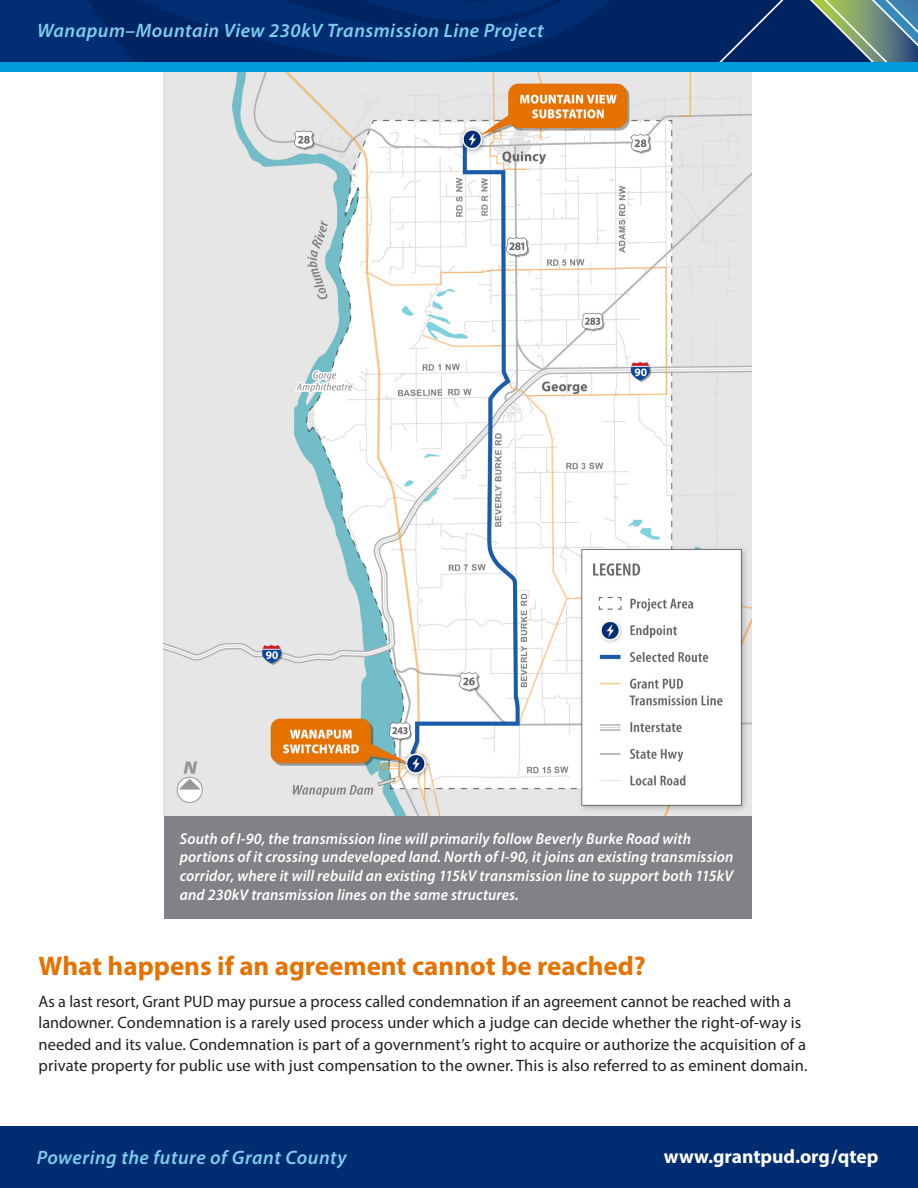
<style>
.page{position:relative;width:918px;height:1188px;background:#fff}
.page>*{position:absolute;margin:0;border:0;box-sizing:border-box;transform-origin:0 0}
.t1{font:700 27px "Myriad Pro";color:#e57200}
.t2{font:italic 600 19.5px "Myriad Pro";letter-spacing:.025em;color:#80ccec}
.t3{font:700 19.5px "Myriad Pro";color:#fff}
.t4{font:16.5px/21.3px "Myriad Pro";letter-spacing:.005em;color:#231f20}
.t5{font:italic 600 15.75px/18.8px "Myriad Pro";letter-spacing:.01em;color:#fff;scale:.96 1}
</style>
<div class="page">
<img style="left:0;top:0;width:918px;height:62px">
<div style="left:0;top:1127px;width:918px;height:61px;background:#002d72"></div>
<div style="left:164px;top:814px;width:588px;height:105px;background:#808285"></div>
<img style="left:164px;top:71px;width:588px;height:744px">
<div style="left:0;top:62px;width:918px;height:9px;background:#0099da"></div>
<p class="t2" style="left:37px;top:18px;width:508px">Wanapum–Mountain View 230kV Transmission Line Project</p>
<p class="t5" style="left:180px;top:828px;width:578px">South of I-90, the transmission line will primarily follow Beverly Burke Road with portions of it crossing undeveloped land. North of I-90, it joins an existing transmission corridor, where it will rebuild an existing 115kV transmission line to support both 115kV and 230kV transmission lines on the same structures.</p>
<p class="t1" style="left:39px;top:948px;width:609px">What happens if an agreement cannot be reached?</p>
<p class="t4" style="left:39px;top:991px;width:770px">As a last resort, Grant PUD may pursue a process called condemnation if an agreement cannot be reached with a landowner. Condemnation is a rarely used process under which a judge can decide whether the right-of-way is needed and its value. Condemnation is part of a government’s right to acquire or authorize the acquisition of a private property for public use with just compensation to the owner. This is also referred to as eminent domain.</p>
<p class="t2" style="left:37px;top:1145px;width:311px">Powering the future of Grant County</p>
<p class="t3" style="left:664px;top:1144px;width:216px">www.grantpud.org/qtep</p>
</div>
